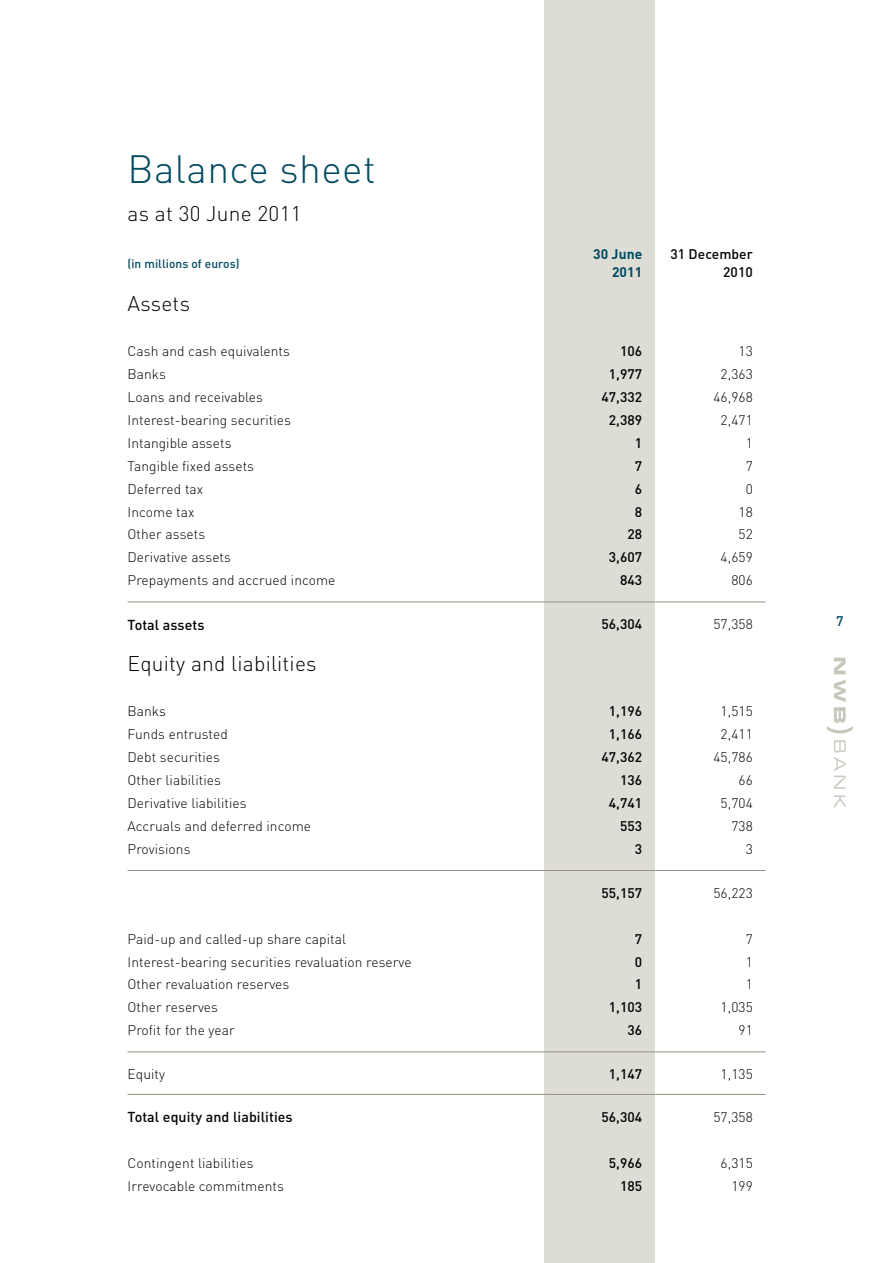
<style>
.page{position:relative;width:893px;height:1263px;background:#fff}
.page>*{position:absolute;margin:0;border:0;box-sizing:border-box;transform-origin:0 0}
.t1{font:300 39px "DINOT";letter-spacing:.01em;color:#014a60}
.t2{font:300 21px "DINOT";letter-spacing:.01em;color:#000}
.t3{font:500 14.25px "DINOT";letter-spacing:.005em;color:#000}
.t4{font:300 13.8px "DINOT";letter-spacing:.005em;color:#000}
.t5{font:500 13.8px/18px "DINOT";letter-spacing:.005em;color:#000;text-align:right}
.t6{font:700 13.8px/18px "DINOT";letter-spacing:.005em;color:#014a60;text-align:right}
.t7{font:500 13.8px "DINOT";color:#014a60}
.t8{font:500 12px "DINOT";letter-spacing:.005em;color:#014a60}
</style>
<div class="page">
<div style="left:544px;top:0;width:111px;height:1263px;background:#dddcd5"></div>
<svg style="left:834px;top:658px;width:12px;height:16px"></svg>
<svg style="left:834px;top:740px;width:12px;height:49px"></svg>
<svg style="left:834px;top:795px;width:12px;height:13px"></svg>
<svg style="left:827px;top:680px;width:26px;height:53px"></svg>
<hr style="left:128px;top:601px;width:416px;height:1px;background:#949383">
<hr style="left:544px;top:601px;width:111px;height:1px;background:#949383">
<hr style="left:655px;top:601px;width:110px;height:1px;background:#949383">
<hr style="left:128px;top:870px;width:416px;height:1px;background:#949383">
<hr style="left:544px;top:870px;width:111px;height:1px;background:#949383">
<hr style="left:655px;top:870px;width:110px;height:1px;background:#949383">
<hr style="left:128px;top:1094px;width:416px;height:1px;background:#949383">
<hr style="left:544px;top:1094px;width:111px;height:1px;background:#949383">
<hr style="left:655px;top:1094px;width:110px;height:1px;background:#949383">
<hr style="left:128px;top:1051px;width:416px;height:1px;background:#949383">
<hr style="left:544px;top:1051px;width:111px;height:1px;background:#949383">
<hr style="left:655px;top:1051px;width:110px;height:1px;background:#949383">
<h1 class="t1" style="left:128px;top:142px;width:250px">Balance sheet</h1>
<h2 class="t2" style="left:128px;top:199px;width:175px">as at 30 June 2011</h2>
<p class="t8" style="left:128px;top:255px;width:114px">(in millions of euros)</p>
<p class="t6" style="left:593px;top:245px;width:51px">30 June<br>2011</p>
<p class="t5" style="left:670px;top:245px;width:84px">31 December<br>2010</p>
<h2 class="t2" style="left:128px;top:289px;width:64px">Assets</h2>
<p class="t4" style="left:128px;top:342px;width:164px">Cash and cash equivalents</p>
<p class="t5" style="left:620px;top:342px;width:24px">106</p>
<p class="t4" style="left:738px;top:342px;width:16px">13</p>
<p class="t4" style="left:128px;top:365px;width:40px">Banks</p>
<p class="t5" style="left:609px;top:365px;width:35px">1,977</p>
<p class="t4" style="left:721px;top:365px;width:34px">2,363</p>
<p class="t4" style="left:128px;top:388px;width:137px">Loans and receivables</p>
<p class="t5" style="left:601px;top:388px;width:42px">47,332</p>
<p class="t4" style="left:713px;top:388px;width:41px">46,968</p>
<p class="t4" style="left:128px;top:411px;width:165px">Interest-bearing securities</p>
<p class="t5" style="left:609px;top:410px;width:35px">2,389</p>
<p class="t4" style="left:721px;top:411px;width:34px">2,471</p>
<p class="t4" style="left:128px;top:433px;width:105px">Intangible assets</p>
<p class="t5" style="left:635px;top:433px;width:9px">1</p>
<p class="t4" style="left:746px;top:433px;width:9px">1</p>
<p class="t4" style="left:128px;top:456px;width:128px">Tangible fixed assets</p>
<p class="t5" style="left:635px;top:456px;width:9px">7</p>
<p class="t4" style="left:746px;top:456px;width:9px">7</p>
<p class="t4" style="left:128px;top:479px;width:77px">Deferred tax</p>
<p class="t5" style="left:635px;top:479px;width:9px">6</p>
<p class="t4" style="left:746px;top:479px;width:9px">0</p>
<p class="t4" style="left:128px;top:502px;width:68px">Income tax</p>
<p class="t5" style="left:635px;top:502px;width:9px">8</p>
<p class="t4" style="left:738px;top:502px;width:16px">18</p>
<p class="t4" style="left:128px;top:525px;width:79px">Other assets</p>
<p class="t5" style="left:627px;top:525px;width:16px">28</p>
<p class="t4" style="left:738px;top:525px;width:16px">52</p>
<p class="t4" style="left:128px;top:548px;width:105px">Derivative assets</p>
<p class="t5" style="left:609px;top:548px;width:35px">3,607</p>
<p class="t4" style="left:721px;top:548px;width:34px">4,659</p>
<p class="t4" style="left:128px;top:571px;width:209px">Prepayments and accrued income</p>
<p class="t5" style="left:620px;top:571px;width:24px">843</p>
<p class="t4" style="left:731px;top:571px;width:23px">806</p>
<p class="t3" style="left:128px;top:615px;width:79px">Total assets</p>
<p class="t5" style="left:601px;top:615px;width:42px">56,304</p>
<p class="t4" style="left:713px;top:615px;width:41px">57,358</p>
<h2 class="t2" style="left:128px;top:649px;width:191px">Equity and liabilities</h2>
<p class="t4" style="left:128px;top:702px;width:40px">Banks</p>
<p class="t5" style="left:609px;top:702px;width:35px">1,196</p>
<p class="t4" style="left:721px;top:702px;width:34px">1,515</p>
<p class="t4" style="left:128px;top:725px;width:102px">Funds entrusted</p>
<p class="t5" style="left:609px;top:725px;width:35px">1,166</p>
<p class="t4" style="left:721px;top:725px;width:34px">2,411</p>
<p class="t4" style="left:128px;top:748px;width:94px">Debt securities</p>
<p class="t5" style="left:601px;top:748px;width:42px">47,362</p>
<p class="t4" style="left:713px;top:748px;width:41px">45,786</p>
<p class="t4" style="left:128px;top:771px;width:95px">Other liabilities</p>
<p class="t5" style="left:620px;top:770px;width:24px">136</p>
<p class="t4" style="left:738px;top:771px;width:16px">66</p>
<p class="t4" style="left:128px;top:794px;width:121px">Derivative liabilities</p>
<p class="t5" style="left:609px;top:793px;width:35px">4,741</p>
<p class="t4" style="left:721px;top:794px;width:34px">5,704</p>
<p class="t4" style="left:128px;top:816px;width:185px">Accruals and deferred income</p>
<p class="t5" style="left:620px;top:816px;width:24px">553</p>
<p class="t4" style="left:731px;top:816px;width:23px">738</p>
<p class="t4" style="left:128px;top:839px;width:64px">Provisions</p>
<p class="t5" style="left:635px;top:839px;width:9px">3</p>
<p class="t4" style="left:746px;top:839px;width:9px">3</p>
<p class="t5" style="left:601px;top:883px;width:42px">55,157</p>
<p class="t4" style="left:713px;top:883px;width:41px">56,223</p>
<p class="t4" style="left:128px;top:929px;width:220px">Paid-up and called-up share capital</p>
<p class="t5" style="left:635px;top:929px;width:9px">7</p>
<p class="t4" style="left:746px;top:929px;width:9px">7</p>
<p class="t4" style="left:128px;top:952px;width:286px">Interest-bearing securities revaluation reserve</p>
<p class="t5" style="left:635px;top:952px;width:9px">0</p>
<p class="t4" style="left:746px;top:952px;width:9px">1</p>
<p class="t4" style="left:128px;top:975px;width:163px">Other revaluation reserves</p>
<p class="t5" style="left:635px;top:975px;width:9px">1</p>
<p class="t4" style="left:746px;top:975px;width:9px">1</p>
<p class="t4" style="left:128px;top:998px;width:92px">Other reserves</p>
<p class="t5" style="left:609px;top:998px;width:35px">1,103</p>
<p class="t4" style="left:721px;top:998px;width:34px">1,035</p>
<p class="t4" style="left:128px;top:1021px;width:109px">Profit for the year</p>
<p class="t5" style="left:627px;top:1020px;width:16px">36</p>
<p class="t4" style="left:738px;top:1021px;width:16px">91</p>
<p class="t4" style="left:128px;top:1064px;width:39px">Equity</p>
<p class="t5" style="left:609px;top:1064px;width:35px">1,147</p>
<p class="t4" style="left:721px;top:1064px;width:34px">1,135</p>
<p class="t3" style="left:128px;top:1107px;width:167px">Total equity and liabilities</p>
<p class="t5" style="left:601px;top:1107px;width:42px">56,304</p>
<p class="t4" style="left:713px;top:1107px;width:41px">57,358</p>
<p class="t4" style="left:128px;top:1153px;width:127px">Contingent liabilities</p>
<p class="t5" style="left:609px;top:1153px;width:35px">5,966</p>
<p class="t4" style="left:721px;top:1153px;width:34px">6,315</p>
<p class="t4" style="left:128px;top:1176px;width:158px">Irrevocable commitments</p>
<p class="t5" style="left:620px;top:1176px;width:24px">185</p>
<p class="t4" style="left:731px;top:1176px;width:23px">199</p>
<p class="t7" style="left:836px;top:611px;width:9px">7</p>
</div>
